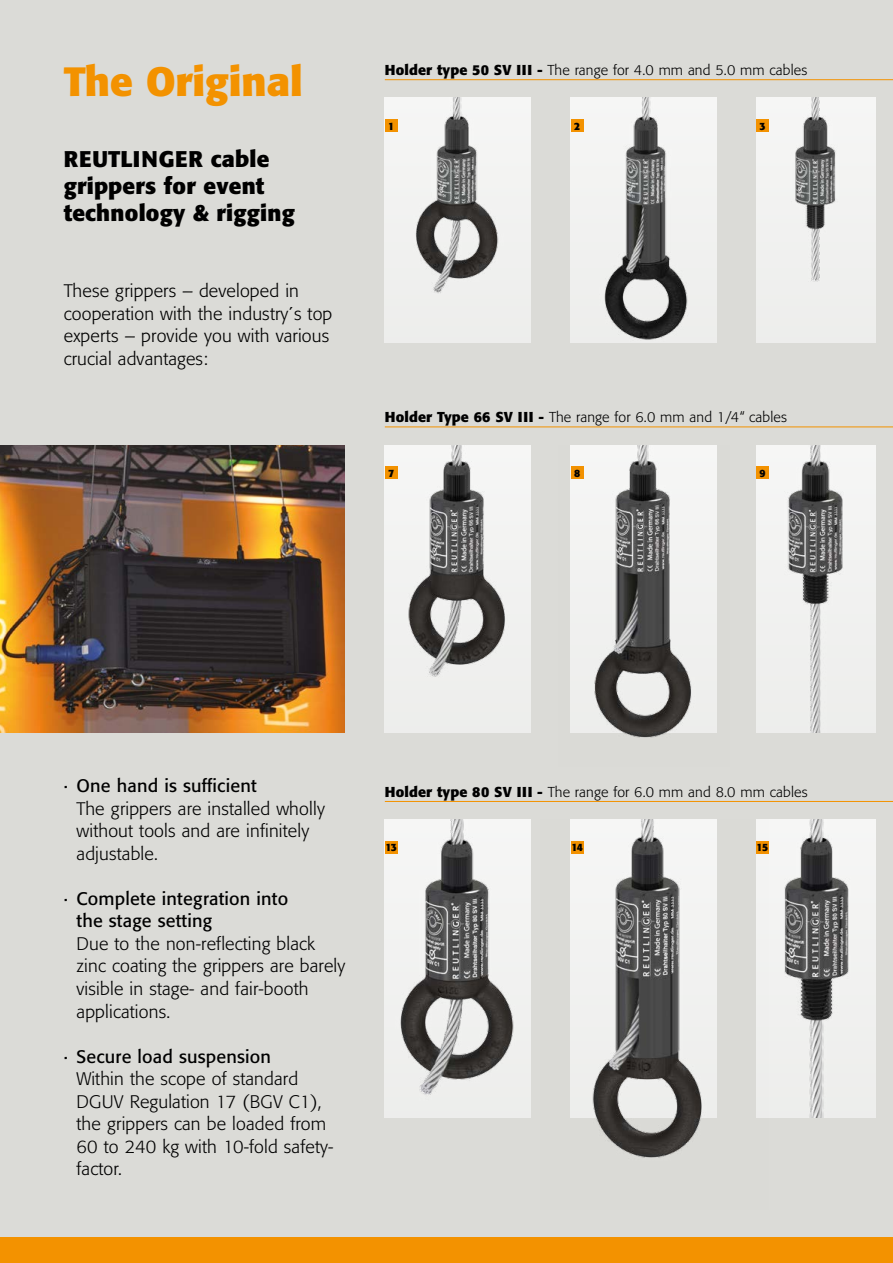
<style>
.page{position:relative;width:893px;height:1263px;background:#dbdbd7}
.page>*{position:absolute;margin:0;border:0;box-sizing:border-box;transform-origin:0 0}
.t1{font:700 40.5px "Formata";color:#f39200}
.t2{font:700 22.5px/27px "Formata";letter-spacing:.01em;color:#000}
.t3{font:300 18px/22.5px "Formata";letter-spacing:.01em;color:#000}
.t4{font:18px/22.5px "Formata";letter-spacing:.01em;color:#000}
.t5{font:300 14.25px "Formata";letter-spacing:.01em;color:#000}
.t6{font:700 10.5px "Formata";color:#000}
.s1{font-weight:700}
</style>
<div class="page">
<img style="left:756px;top:98px;width:120px;height:244px">
<img style="left:756px;top:445px;width:120px;height:287px">
<img style="left:769px;top:819px;width:107px;height:298px">
<img style="left:385px;top:98px;width:145px;height:244px">
<img style="left:571px;top:98px;width:145px;height:244px">
<img style="left:385px;top:445px;width:145px;height:287px">
<img style="left:385px;top:819px;width:145px;height:298px">
<div style="left:385px;top:119px;width:13px;height:13px;background:#f39200"></div>
<div style="left:385px;top:841px;width:13px;height:12px;background:#f39200"></div>
<div style="left:756px;top:119px;width:13px;height:13px;background:#f39200"></div>
<div style="left:571px;top:119px;width:13px;height:13px;background:#f39200"></div>
<div style="left:756px;top:466px;width:13px;height:13px;background:#f39200"></div>
<div style="left:385px;top:466px;width:13px;height:13px;background:#f39200"></div>
<img style="left:570px;top:819px;width:199px;height:339px">
<img style="left:0;top:445px;width:344px;height:287px">
<img style="left:570px;top:446px;width:147px;height:292px">
<div style="left:0;top:1237px;width:893px;height:26px;background:#f39200"></div>
<hr style="left:385px;top:79px;width:508px;height:1px;background:#f39200">
<hr style="left:385px;top:426px;width:508px;height:1px;background:#f39200">
<hr style="left:385px;top:801px;width:508px;height:1px;background:#f39200">
<h1 class="t1" style="left:64px;top:56px;width:241px">The Original</h1>
<p class="t2" style="left:64px;top:145px;width:233px">REUTLINGER cable grippers for event technology &amp; rigging</p>
<p class="t3" style="left:64px;top:280px;width:270px">These grippers – developed in cooperation with the industry´s top experts – provide you with various crucial advantages:</p>
<p class="t5" style="left:385px;top:62px;width:424px"><span class="s1">Holder type 50 SV III -</span> The range for 4.0 mm and 5.0 mm cables</p>
<p class="t6" style="left:388px;top:119px;width:8px">1</p>
<p class="t6" style="left:574px;top:119px;width:8px">2</p>
<p class="t6" style="left:759px;top:119px;width:8px">3</p>
<p class="t5" style="left:385px;top:409px;width:404px"><span class="s1">Holder Type 66 SV III -</span> The range for 6.0 mm and 1/4“ cables</p>
<p class="t6" style="left:388px;top:466px;width:8px">7</p>
<p class="t6" style="left:574px;top:466px;width:8px">8</p>
<p class="t6" style="left:759px;top:466px;width:8px">9</p>
<p class="t4" style="left:64px;top:775px;width:194px">· One hand is sufficient</p>
<p class="t3" style="left:77px;top:797px;width:250px">The grippers are installed wholly without tools and are infinitely adjustable.</p>
<p class="t4" style="left:77px;top:887px;width:213px;text-indent:-13px">· Complete integration into the stage setting</p>
<p class="t3" style="left:77px;top:932px;width:270px">Due to the non-reflecting black zinc coating the grippers are barely visible in stage- and fair-booth applications.</p>
<p class="t4" style="left:64px;top:1045px;width:209px">· Secure load suspension</p>
<p class="t3" style="left:77px;top:1067px;width:258px">Within the scope of standard<br>DGUV Regulation 17 (BGV C1), the grippers can be loaded from<br>60 to 240 kg with 10-fold safety&shy;factor.</p>
<p class="t5" style="left:385px;top:783px;width:424px"><span class="s1">Holder type 80 SV III -</span> The range for 6.0 mm and 8.0 mm cables</p>
<p class="t6" style="left:385px;top:841px;width:13px">13</p>
<p class="t6" style="left:571px;top:841px;width:13px">14</p>
<p class="t6" style="left:757px;top:841px;width:13px">15</p>
</div>
